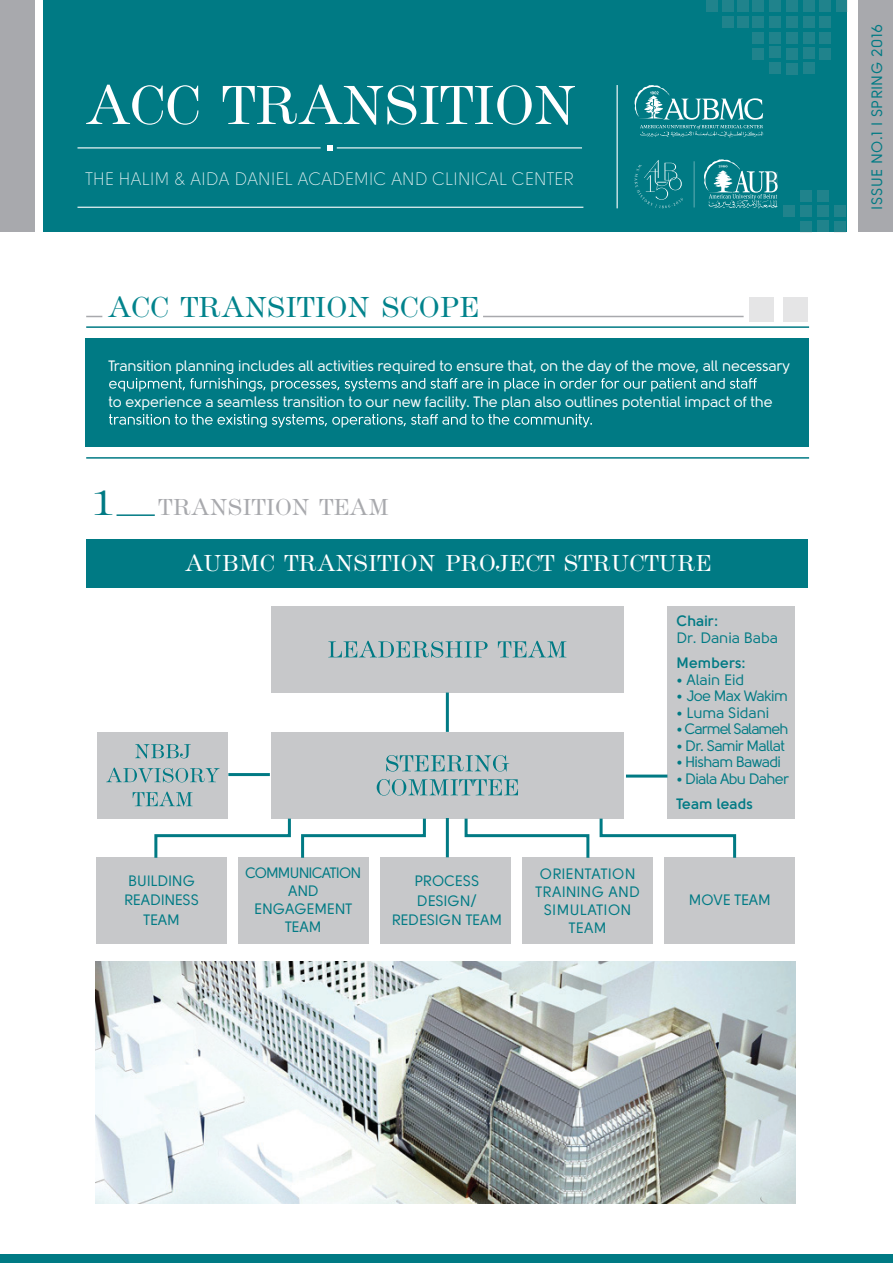
<style>
.page{position:relative;width:893px;height:1263px;background:#fff}
.page>*{position:absolute;margin:0;border:0;box-sizing:border-box;transform-origin:0 0}
.t1{font:57px "Modern";letter-spacing:-.01em;color:#fff}
.t2{font:30px "Modern";color:#02838c}
.t3{font:24px "Modern";color:#fff}
.t4{font:24px "Modern";color:#a8a9ad}
.t5{font:300 18px "Solomon";letter-spacing:-.01em;color:#fff}
.t6{font:15px "Solomon";letter-spacing:-.01em;color:#fff}
.t7{font:15px/19.5px "Solomon";color:#007a84;text-align:center}
.t8{font:15px "Solomon";letter-spacing:-.04em;color:#007a84}
.t9{font:15px/18px "Solomon";letter-spacing:.025em;color:#007a84;text-align:center}
.t10{font:15px/18px "Solomon";letter-spacing:-.02em;color:#007a84;text-align:center}
.t11{font:700 15px "Solomon";color:#007a84}
.t12{font:15px "Solomon";letter-spacing:.04em;color:#007a84}
.t13{font:15px "Solomon";letter-spacing:-.06em;color:#007a84}
.s1{font-size:36px;color:#007a84}
</style>
<div class="page">
<div style="left:44px;top:0;width:803px;height:232px;background:#007a84"></div>
<div style="left:85px;top:338px;width:724px;height:108px;background:#007a84"></div>
<div style="left:0;top:0;width:34px;height:232px;background:#a8a9ad"></div>
<div style="left:859px;top:0;width:34px;height:232px;background:#a8a9ad"></div>
<div style="left:0;top:1254px;width:893px;height:9px;background:#007a84"></div>
<svg style="left:109px;top:378px;width:648px;height:14px"></svg>
<svg style="left:109px;top:414px;width:483px;height:14px"></svg>
<svg style="left:634px;top:85px;width:129px;height:52px"></svg>
<div style="left:784px;top:297px;width:24px;height:24px;background:#e5e5e6"></div>
<div style="left:750px;top:297px;width:24px;height:24px;background:#e5e5e6"></div>
<svg style="left:327px;top:145px;width:6px;height:6px"></svg>
<hr style="left:483px;top:316px;width:261px;height:1px;background:#a8a9ad">
<hr style="left:86px;top:326px;width:723px;height:2px;background:#007a84">
<hr style="left:86px;top:457px;width:723px;height:2px;background:#007a84">
<svg style="left:86px;top:316px;width:16px;height:1px"></svg>
<hr style="left:78px;top:147px;width:243px;height:1px;background:#fff">
<hr style="left:78px;top:207px;width:505px;height:1px;background:#fff">
<hr style="left:337px;top:147px;width:245px;height:1px;background:#fff">
<div style="left:819px;top:16px;width:12px;height:11px;background:#20838c"></div>
<div style="left:753px;top:16px;width:11px;height:11px;background:#20838c"></div>
<div style="left:803px;top:16px;width:11px;height:11px;background:#20838c"></div>
<div style="left:836px;top:0;width:11px;height:12px;background:#20838c"></div>
<div style="left:786px;top:16px;width:11px;height:12px;background:#20838c"></div>
<div style="left:737px;top:16px;width:11px;height:12px;background:#20838c"></div>
<div style="left:786px;top:0;width:11px;height:11px;background:#20838c"></div>
<div style="left:737px;top:0;width:11px;height:11px;background:#20838c"></div>
<div style="left:819px;top:0;width:12px;height:12px;background:#20838c"></div>
<div style="left:753px;top:0;width:11px;height:12px;background:#20838c"></div>
<div style="left:819px;top:32px;width:12px;height:12px;background:#20838c"></div>
<div style="left:753px;top:32px;width:11px;height:12px;background:#20838c"></div>
<div style="left:769px;top:0;width:11px;height:12px;background:#20838c"></div>
<div style="left:722px;top:0;width:11px;height:12px;background:#20838c"></div>
<div style="left:706px;top:0;width:11px;height:12px;background:#20838c"></div>
<div style="left:769px;top:16px;width:11px;height:12px;background:#20838c"></div>
<div style="left:769px;top:32px;width:11px;height:11px;background:#20838c"></div>
<div style="left:769px;top:47px;width:11px;height:11px;background:#20838c"></div>
<div style="left:769px;top:63px;width:11px;height:11px;background:#20838c"></div>
<div style="left:722px;top:16px;width:11px;height:12px;background:#20838c"></div>
<div style="left:803px;top:0;width:11px;height:12px;background:#20838c"></div>
<div style="left:803px;top:32px;width:11px;height:12px;background:#20838c"></div>
<div style="left:803px;top:47px;width:11px;height:11px;background:#20838c"></div>
<div style="left:803px;top:63px;width:11px;height:11px;background:#20838c"></div>
<div style="left:786px;top:32px;width:11px;height:12px;background:#20838c"></div>
<div style="left:786px;top:63px;width:11px;height:11px;background:#20838c"></div>
<div style="left:753px;top:48px;width:11px;height:11px;background:#20838c"></div>
<div style="left:820px;top:48px;width:11px;height:11px;background:#20838c"></div>
<div style="left:786px;top:48px;width:11px;height:11px;background:#20838c"></div>
<div style="left:834px;top:205px;width:11px;height:12px;background:#20838c"></div>
<div style="left:784px;top:205px;width:11px;height:12px;background:#20838c"></div>
<div style="left:818px;top:205px;width:11px;height:12px;background:#20838c"></div>
<div style="left:818px;top:190px;width:11px;height:11px;background:#20838c"></div>
<div style="left:818px;top:220px;width:11px;height:12px;background:#20838c"></div>
<div style="left:801px;top:205px;width:11px;height:12px;background:#20838c"></div>
<div style="left:801px;top:190px;width:11px;height:11px;background:#20838c"></div>
<div style="left:834px;top:221px;width:12px;height:11px;background:#20838c"></div>
<div style="left:801px;top:221px;width:11px;height:11px;background:#20838c"></div>
<hr style="left:617px;top:85px;width:1px;height:123px;background:#fff">
<svg style="left:635px;top:159px;width:143px;height:49px"></svg>
<hr style="left:117px;top:514px;width:38px;height:2px;background:#007a84">
<div style="left:87px;top:539px;width:721px;height:48px;background:#007a84"></div>
<div style="left:271px;top:606px;width:353px;height:86px;background:#c7c8ca"></div>
<div style="left:271px;top:732px;width:353px;height:87px;background:#c7c8ca"></div>
<div style="left:97px;top:857px;width:130px;height:86px;background:#c7c8ca"></div>
<div style="left:238px;top:857px;width:130px;height:86px;background:#c7c8ca"></div>
<div style="left:381px;top:857px;width:130px;height:86px;background:#c7c8ca"></div>
<div style="left:523px;top:857px;width:130px;height:86px;background:#c7c8ca"></div>
<div style="left:665px;top:857px;width:130px;height:86px;background:#c7c8ca"></div>
<div style="left:98px;top:732px;width:130px;height:87px;background:#c7c8ca"></div>
<div style="left:668px;top:606px;width:127px;height:213px;background:#c7c8ca"></div>
<svg style="left:328px;top:641px;width:238px;height:17px"></svg>
<svg style="left:377px;top:779px;width:141px;height:17px"></svg>
<svg style="left:386px;top:755px;width:123px;height:17px"></svg>
<hr style="left:446px;top:692px;width:3px;height:40px;background:#007a84">
<hr style="left:228px;top:773px;width:42px;height:3px;background:#007a84">
<hr style="left:626px;top:774px;width:41px;height:3px;background:#007a84">
<hr style="left:446px;top:818px;width:3px;height:39px;background:#007a84">
<svg style="left:301px;top:818px;width:125px;height:41px"></svg>
<svg style="left:464px;top:818px;width:126px;height:41px"></svg>
<svg style="left:154px;top:818px;width:137px;height:40px"></svg>
<svg style="left:599px;top:817px;width:138px;height:42px"></svg>
<img style="left:96px;top:961px;width:699px;height:242px">
<svg style="left:133px;top:792px;width:60px;height:14px"></svg>
<svg style="left:106px;top:768px;width:114px;height:14px"></svg>
<svg style="left:135px;top:744px;width:56px;height:14px"></svg>
<h1 class="t1" style="left:86px;top:71px;width:492px">ACC TRANSITION</h1>
<p class="t5" style="left:85px;top:169px;width:491px">THE HALIM &amp; AIDA DANIEL ACADEMIC AND CLINICAL CENTER</p>
<h2 class="t2" style="left:108px;top:290px;width:373px">ACC TRANSITION SCOPE</h2>
<p class="t6" style="left:109px;top:357px;width:683px">Transition planning includes all activities required to ensure that, on the day of the move, all necessary</p>
<p class="t6" style="left:109px;top:393px;width:665px">to experience a seamless transition to our new facility. The plan also outlines potential impact of the</p>
<h3 class="t4" style="left:90px;top:493px;width:300px"><span class="s1">1</span> TRANSITION TEAM</h3>
<h3 class="t3" style="left:185px;top:549px;width:528px">AUBMC TRANSITION PROJECT STRUCTURE</h3>
<p class="t10" style="left:245px;top:864px;width:118px">COMMUNICATION<br>AND<br>ENGAGEMENT<br>TEAM</p>
<p class="t7" style="left:124px;top:871px;width:77px">BUILDING<br>READINESS<br>TEAM</p>
<p class="t7" style="left:392px;top:871px;width:112px">PROCESS<br>DESIGN/<br>REDESIGN TEAM</p>
<p class="t9" style="left:536px;top:865px;width:106px">ORIENTATION<br>TRAINING AND<br>SIMULATION<br>TEAM</p>
<p class="t11" style="left:677px;top:612px;width:43px">Chair:</p>
<p class="t7" style="left:677px;top:628px;width:103px">Dr. Dania Baba</p>
<p class="t11" style="left:677px;top:654px;width:71px">Members:</p>
<p class="t7" style="left:677px;top:670px;width:69px">• Alain Eid</p>
<p class="t8" style="left:677px;top:688px;width:113px">• Joe Max Wakim</p>
<p class="t7" style="left:677px;top:703px;width:94px">• Luma Sidani</p>
<p class="t13" style="left:677px;top:721px;width:113px">• Carmel Salameh</p>
<p class="t8" style="left:677px;top:737px;width:110px">• Dr. Samir Mallat</p>
<p class="t8" style="left:677px;top:754px;width:106px">• Hisham Bawadi</p>
<p class="t8" style="left:677px;top:770px;width:114px">• Diala Abu Daher</p>
<p class="t11" style="left:677px;top:795px;width:78px">Team leads</p>
<p class="t7" style="left:689px;top:890px;width:84px">MOVE TEAM</p>
<p class="t12" style="left:869px;top:210px;width:187px;rotate:-90deg">ISSUE NO.1 I SPRING 2016</p>
</div>
